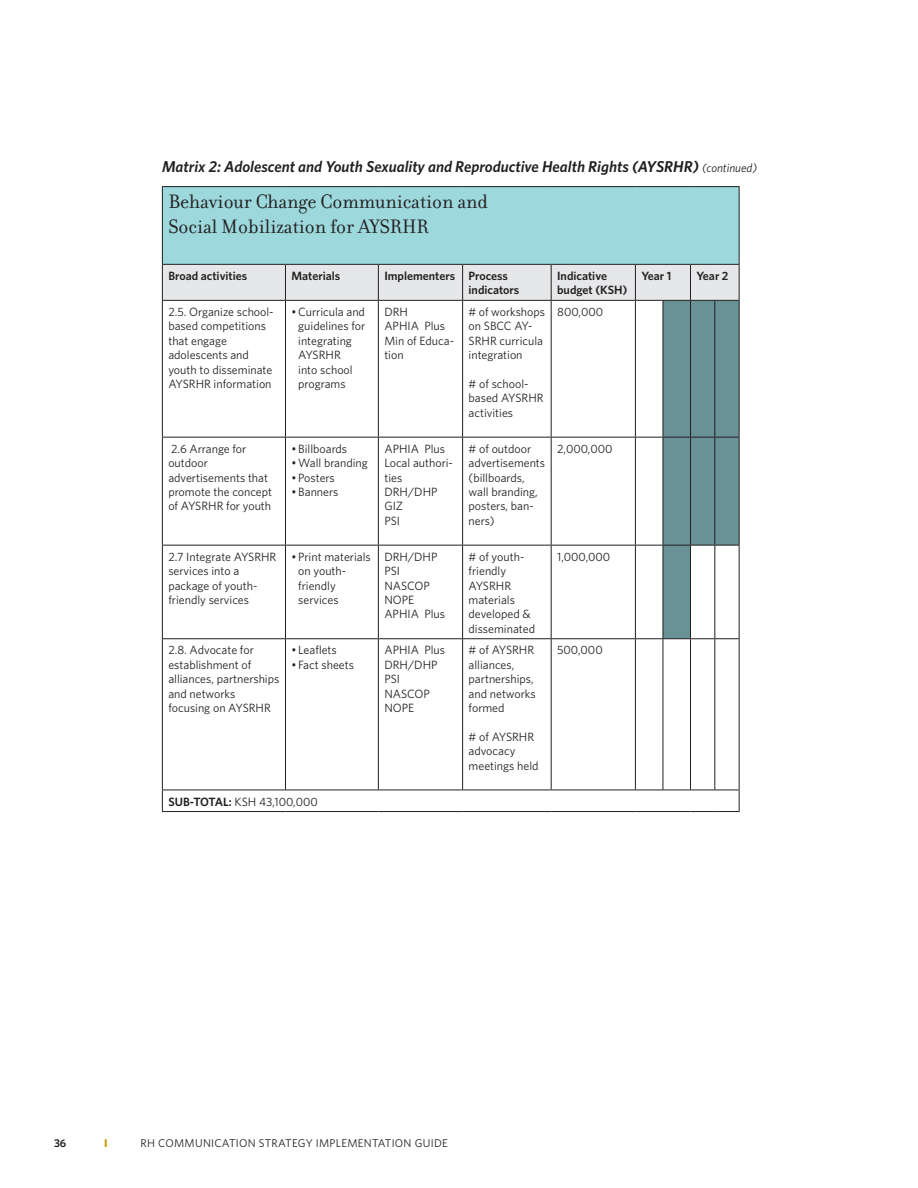
<style>
.page{position:relative;width:918px;height:1188px;background:#fff}
.page>*{position:absolute;margin:0;border:0;box-sizing:border-box;transform-origin:0 0}
.t1{font:21px/25.2px "Filosofia";color:#231f20}
.Kenya_Second_Level_S{font:italic 600 15.75px "Whitney";color:#231f20}
.t2{font:12px/14.4px "Whitney";color:#231f20}
.t3{font:600 12px/14.4px "Whitney";color:#231f20}
.t4{font:11.25px "Whitney";letter-spacing:.025em;color:#231f20}
.t5{font:600 11.25px "Whitney";color:#231f20}
.t6{font:700 11.25px "Whitney";color:#c90}
.s1{font-weight:400;font-size:12px}
.s2{font-weight:600}
</style>
<div class="page">
<div style="left:162px;top:187px;width:577px;height:77px;background:#9cd8dc"></div>
<hr style="left:162px;top:639px;width:1px;height:151px;background:#231f20">
<hr style="left:285px;top:639px;width:1px;height:151px;background:#231f20">
<hr style="left:378px;top:639px;width:1px;height:151px;background:#231f20">
<hr style="left:462px;top:639px;width:1px;height:151px;background:#231f20">
<hr style="left:551px;top:639px;width:1px;height:151px;background:#231f20">
<hr style="left:635px;top:639px;width:1px;height:151px;background:#231f20">
<hr style="left:663px;top:639px;width:1px;height:151px;background:#231f20">
<hr style="left:690px;top:639px;width:1px;height:151px;background:#231f20">
<hr style="left:714px;top:639px;width:1px;height:151px;background:#231f20">
<hr style="left:739px;top:639px;width:1px;height:151px;background:#231f20">
<hr style="left:162px;top:790px;width:123px;height:1px;background:#231f20">
<svg style="left:162px;top:790px;width:1px;height:21px"></svg>
<hr style="left:285px;top:790px;width:93px;height:1px;background:#231f20">
<hr style="left:378px;top:790px;width:85px;height:1px;background:#231f20">
<hr style="left:463px;top:790px;width:88px;height:1px;background:#231f20">
<hr style="left:551px;top:790px;width:84px;height:1px;background:#231f20">
<hr style="left:162px;top:811px;width:123px;height:1px;background:#231f20">
<hr style="left:285px;top:811px;width:93px;height:1px;background:#231f20">
<hr style="left:378px;top:811px;width:85px;height:1px;background:#231f20">
<hr style="left:463px;top:811px;width:88px;height:1px;background:#231f20">
<hr style="left:551px;top:811px;width:84px;height:1px;background:#231f20">
<svg style="left:635px;top:790px;width:105px;height:22px"></svg>
<hr style="left:162px;top:186px;width:123px;height:1px;background:#231f20">
<hr style="left:162px;top:187px;width:1px;height:77px;background:#231f20">
<hr style="left:285px;top:186px;width:93px;height:1px;background:#231f20">
<hr style="left:378px;top:186px;width:85px;height:1px;background:#231f20">
<hr style="left:463px;top:186px;width:88px;height:1px;background:#231f20">
<hr style="left:551px;top:186px;width:84px;height:1px;background:#231f20">
<svg style="left:635px;top:186px;width:105px;height:1px"></svg>
<hr style="left:739px;top:187px;width:1px;height:77px;background:#231f20">
<svg style="left:162px;top:264px;width:578px;height:375px"></svg>
<p class="Kenya_Second_Level_S" style="left:162px;top:156px;width:597px">Matrix 2: Adolescent and Youth Sexuality and Reproductive Health Rights (AYSRHR) <span class="s1">(continued)</span></p>
<p class="t1" style="left:168px;top:189px;width:321px">Behaviour Change Communication and<br>Social Mobilization for AYSRHR</p>
<p class="t3" style="left:168px;top:268px;width:80px">Broad activities</p>
<p class="t3" style="left:291px;top:268px;width:50px">Materials</p>
<p class="t3" style="left:384px;top:268px;width:72px">Implementers</p>
<p class="t3" style="left:469px;top:268px;width:52px">Process indicators</p>
<p class="t3" style="left:557px;top:268px;width:72px">Indicative budget (KSH)</p>
<p class="t3" style="left:641px;top:268px;width:32px">Year 1</p>
<p class="t3" style="left:696px;top:268px;width:34px">Year 2</p>
<p class="t2" style="left:168px;top:304px;width:107px">2.5. Organize school&shy;based competitions that engage adolescents and youth to disseminate<br>AYSRHR information</p>
<p class="t2" style="left:298px;top:304px;width:68px;text-indent:-7px">• Curricula and guidelines for integrating<br>AYSRHR<br>into school programs</p>
<p class="t2" style="left:384px;top:304px;width:25px">DRH</p>
<p class="t2" style="left:469px;top:304px;width:78px"># of workshops on SBCC AY-<br>SRHR curricula integration</p>
<p class="t2" style="left:469px;top:376px;width:76px"># of school&shy;based AYSRHR activities</p>
<p class="t2" style="left:557px;top:304px;width:48px">800,000</p>
<p class="t2" style="left:384px;top:319px;width:62px">APHIA Plus</p>
<p class="t2" style="left:384px;top:333px;width:71px">Min of Educa&shy;tion</p>
<p class="t2" style="left:171px;top:441px;width:77px">2.6 Arrange for</p>
<p class="t2" style="left:168px;top:455px;width:105px">outdoor advertisements that promote the concept of AYSRHR for youth</p>
<p class="t2" style="left:168px;top:549px;width:110px">2.7 Integrate AYSRHR services into a</p>
<p class="t2" style="left:168px;top:578px;width:91px">package of youth&shy;friendly services</p>
<p class="t2" style="left:168px;top:643px;width:87px">2.8. Advocate for establishment of</p>
<p class="t2" style="left:168px;top:671px;width:112px">alliances, partnerships and networks focusing on AYSRHR</p>
<p class="t2" style="left:291px;top:441px;width:57px">• Billboards</p>
<p class="t2" style="left:291px;top:455px;width:78px">• Wall branding</p>
<p class="t2" style="left:291px;top:470px;width:45px">• Posters</p>
<p class="t2" style="left:291px;top:484px;width:48px">• Banners</p>
<p class="t2" style="left:384px;top:441px;width:62px">APHIA Plus</p>
<p class="t2" style="left:384px;top:455px;width:70px">Local authori&shy;ties</p>
<p class="t2" style="left:384px;top:484px;width:55px">DRH/DHP</p>
<p class="t2" style="left:384px;top:499px;width:20px">GIZ</p>
<p class="t2" style="left:384px;top:513px;width:17px">PSI</p>
<p class="t2" style="left:298px;top:549px;width:74px;text-indent:-7px">• Print materials on youth&shy;friendly services</p>
<p class="t2" style="left:384px;top:549px;width:55px">DRH/DHP</p>
<p class="t2" style="left:384px;top:563px;width:17px">PSI</p>
<p class="t2" style="left:384px;top:578px;width:47px">NASCOP</p>
<p class="t2" style="left:384px;top:592px;width:31px">NOPE</p>
<p class="t2" style="left:384px;top:607px;width:62px">APHIA Plus</p>
<p class="t2" style="left:291px;top:643px;width:47px">• Leaflets</p>
<p class="t2" style="left:291px;top:657px;width:64px">• Fact sheets</p>
<p class="t2" style="left:384px;top:643px;width:62px">APHIA Plus</p>
<p class="t2" style="left:384px;top:657px;width:55px">DRH/DHP</p>
<p class="t2" style="left:384px;top:671px;width:17px">PSI</p>
<p class="t2" style="left:384px;top:686px;width:47px">NASCOP</p>
<p class="t2" style="left:384px;top:700px;width:31px">NOPE</p>
<p class="t2" style="left:168px;top:794px;width:151px"><span class="s2">SUB-TOTAL:</span> KSH 43,100,000</p>
<p class="t2" style="left:469px;top:441px;width:78px"># of outdoor advertisements (billboards, wall branding, posters, ban&shy;ners)</p>
<p class="t2" style="left:557px;top:441px;width:57px">2,000,000</p>
<p class="t2" style="left:469px;top:549px;width:68px"># of youth&shy;friendly<br>AYSRHR materials developed &amp; disseminated</p>
<p class="t2" style="left:557px;top:549px;width:55px">1,000,000</p>
<p class="t2" style="left:469px;top:643px;width:68px"># of AYSRHR alliances, partnerships, and networks formed</p>
<p class="t2" style="left:469px;top:729px;width:71px"># of AYSRHR advocacy meetings held</p>
<p class="t2" style="left:557px;top:643px;width:47px">500,000</p>
<p class="t5" style="left:54px;top:1136px;width:14px">36</p>
<p class="t6" style="left:104px;top:1136px;width:5px">I</p>
<p class="t4" style="left:141px;top:1136px;width:309px">RH COMMUNICATION STRATEGY IMPLEMENTATION GUIDE</p>
</div>
